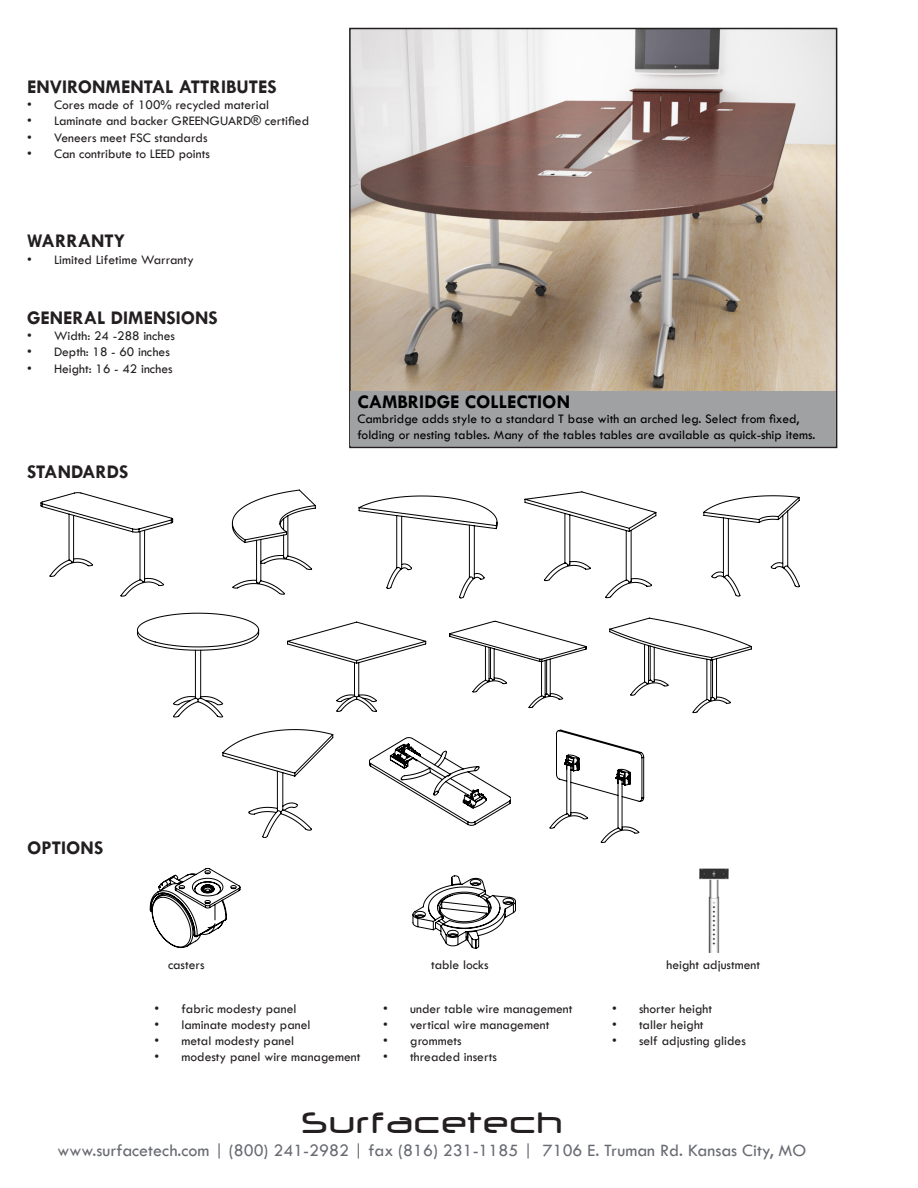
<style>
.page{position:relative;width:918px;height:1188px;background:#fff}
.page>*{position:absolute;margin:0;border:0;box-sizing:border-box;transform-origin:0 0}
.t1{font:500 33px "Neuropol";color:#231f20}
.t2{font:700 19.5px "Tw Cen";color:#231f20}
.t3{font:700 19.5px "Tw Cen";color:#000}
.top_type{font:18px "Tw Cen";color:#696b73}
.descript_Para{font:13.5px "Tw Cen";color:#231f20}
.descript_Para-2{font:13.5px/16.2px "Tw Cen";color:#000}
</style>
<div class="page">
<img style="left:352px;top:31px;width:482px;height:361px">
<div style="left:349px;top:28px;width:488px;height:420px;border:2px solid #231f20"></div>
<div style="left:351px;top:392px;width:485px;height:54px;background:#a0a1a3"></div>
<svg style="left:41px;top:492px;width:132px;height:104px"></svg>
<svg style="left:232px;top:490px;width:84px;height:104px"></svg>
<svg style="left:150px;top:868px;width:91px;height:80px"></svg>
<svg style="left:412px;top:875px;width:104px;height:74px"></svg>
<img style="left:699px;top:869px;width:29px;height:84px">
<svg style="left:359px;top:496px;width:138px;height:102px"></svg>
<svg style="left:525px;top:492px;width:131px;height:106px"></svg>
<svg style="left:704px;top:496px;width:96px;height:100px"></svg>
<svg style="left:137px;top:613px;width:122px;height:104px"></svg>
<svg style="left:287px;top:622px;width:139px;height:90px"></svg>
<svg style="left:449px;top:621px;width:137px;height:87px"></svg>
<svg style="left:609px;top:618px;width:142px;height:95px"></svg>
<svg style="left:222px;top:729px;width:111px;height:109px"></svg>
<svg style="left:550px;top:730px;width:94px;height:113px"></svg>
<svg style="left:369px;top:737px;width:142px;height:89px"></svg>
<p class="t2" style="left:27px;top:75px;width:251px">ENVIRONMENTAL ATTRIBUTES</p>
<p class="descript_Para" style="left:27px;top:97px;width:244px">• Cores made of 100% recycled material</p>
<p class="descript_Para" style="left:27px;top:113px;width:284px">• Laminate and backer GREENGUARD® certified</p>
<p class="descript_Para" style="left:27px;top:129px;width:182px">• Veneers meet FSC standards</p>
<p class="descript_Para" style="left:27px;top:145px;width:184px">• Can contribute to LEED points</p>
<p class="t2" style="left:27px;top:230px;width:100px">WARRANTY</p>
<p class="descript_Para" style="left:27px;top:251px;width:168px">• Limited Lifetime Warranty</p>
<p class="t2" style="left:27px;top:306px;width:192px">GENERAL DIMENSIONS</p>
<p class="descript_Para" style="left:27px;top:328px;width:150px">• Width: 24 -288 inches</p>
<p class="descript_Para" style="left:27px;top:344px;width:144px">• Depth: 18 - 60 inches</p>
<p class="descript_Para" style="left:27px;top:360px;width:147px">• Height: 16 - 42 inches</p>
<p class="t2" style="left:27px;top:461px;width:103px">STANDARDS</p>
<p class="t3" style="left:357px;top:390px;width:214px">CAMBRIDGE COLLECTION</p>
<p class="descript_Para-2" style="left:357px;top:410px;width:460px">Cambridge adds style to a standard T base with an arched leg. Select from fixed, folding or nesting tables. Many of the tables tables are available as quick-ship items.</p>
<p class="t2" style="left:27px;top:836px;width:78px">OPTIONS</p>
<p class="descript_Para" style="left:168px;top:956px;width:38px">casters</p>
<p class="descript_Para" style="left:431px;top:956px;width:59px">table locks</p>
<p class="descript_Para" style="left:666px;top:956px;width:95px">height adjustment</p>
<p class="descript_Para" style="left:154px;top:1000px;width:143px">• fabric modesty panel</p>
<p class="descript_Para" style="left:154px;top:1017px;width:157px">• laminate modesty panel</p>
<p class="descript_Para" style="left:154px;top:1033px;width:141px">• metal modesty panel</p>
<p class="descript_Para" style="left:154px;top:1049px;width:207px">• modesty panel wire management</p>
<p class="descript_Para" style="left:383px;top:1000px;width:191px">• under table wire management</p>
<p class="descript_Para" style="left:383px;top:1017px;width:168px">• vertical wire management</p>
<p class="descript_Para" style="left:383px;top:1033px;width:80px">• grommets</p>
<p class="descript_Para" style="left:383px;top:1049px;width:115px">• threaded inserts</p>
<p class="t1" style="left:301px;top:1109px;width:264px">Surfacetech</p>
<p class="descript_Para" style="left:612px;top:1000px;width:102px">• shorter height</p>
<p class="descript_Para" style="left:612px;top:1017px;width:93px">• taller height</p>
<p class="descript_Para" style="left:612px;top:1033px;width:135px">• self adjusting glides</p>
<p class="top_type" style="left:58px;top:1139px;width:750px">www.surfacetech.com | (800) 241-2982 | fax (816) 231-1185 | 7106 E. Truman Rd. Kansas City, MO</p>
</div>
